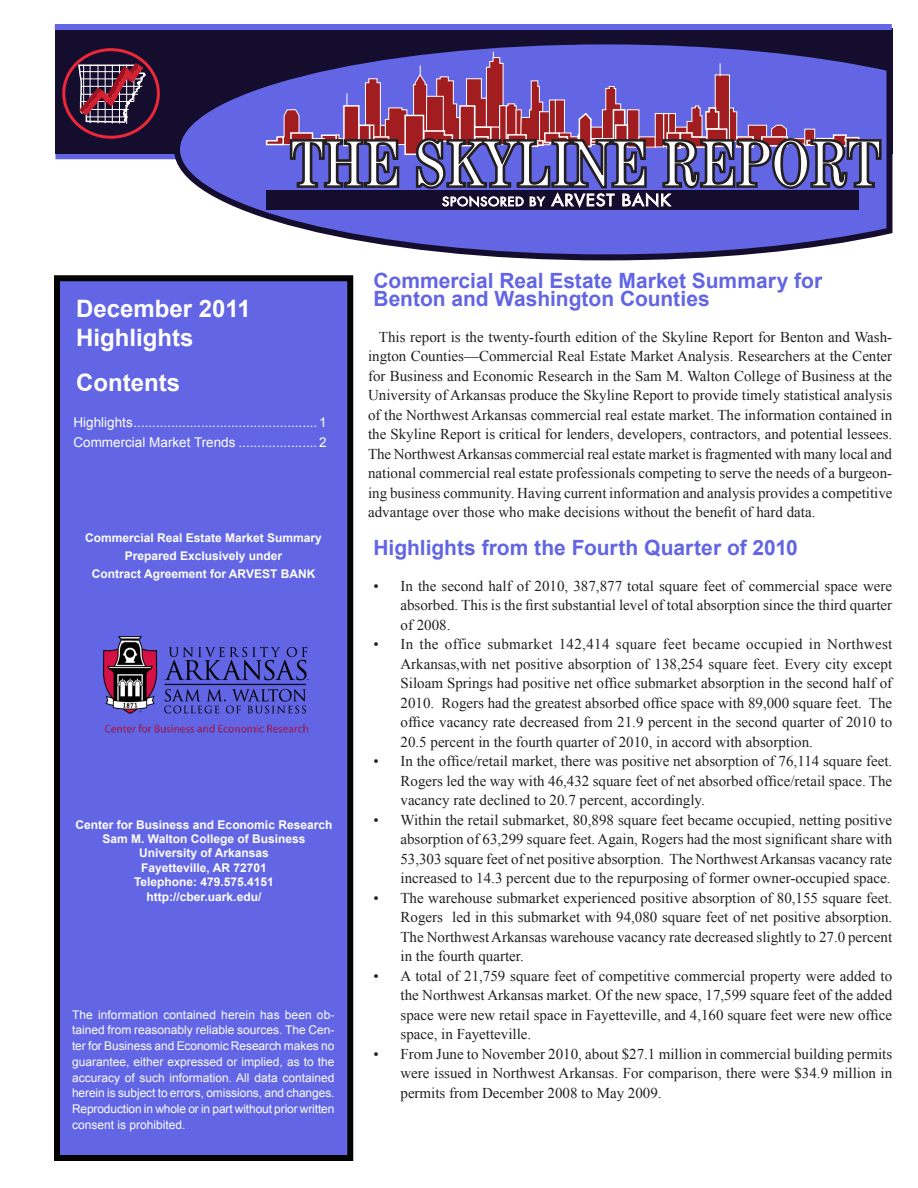
<style>
.page{position:relative;width:918px;height:1188px;background:#fff}
.page>*{position:absolute;margin:0;border:0;box-sizing:border-box;transform-origin:0 0}
.Table_head{font:700 24px/28.8px "Arial";color:#fff}
.Head_level1{font:700 21px/18px "Arial";color:#6265e4}
.Body_text{font:15px/19.5px "Times New Roman";color:#231f20;text-align:justify}
.contents{font:13.5px "Arial";color:#fff}
.disclaimer{font:12px/15.8px "Arial";letter-spacing:-.01em;color:#fff;text-align:justify}
.address{font:700 12px "Arial";color:#fff}
.contents-2{font:700 12px/18px "Arial";color:#fff;text-align:center}
</style>
<div class="page">
<div style="left:57px;top:278px;width:293px;height:880px;background:#6265e4"></div>
<div style="left:54px;top:275px;width:299px;height:886px;border:6px solid #040503"></div>
<div style="left:55px;top:153px;width:126px;height:6px;background:#6265e4"></div>
<div style="left:55px;top:29px;width:837px;height:125px;background:#140d2e"></div>
<svg style="left:171px;top:35px;width:722px;height:226px"></svg>
<svg style="left:64px;top:50px;width:94px;height:87px"></svg>
<div style="left:62px;top:48px;width:98px;height:91px;border:3px solid #ed2838;border-radius:50%"></div>
<svg style="left:77px;top:63px;width:75px;height:61px"></svg>
<div style="left:405px;top:115px;width:19px;height:39px;background:#a21d20"></div>
<div style="left:404px;top:115px;width:20px;height:40px;border:2px solid #fff"></div>
<svg style="left:265px;top:79px;width:142px;height:111px;background:#7662ac"></svg>
<div style="left:266px;top:190px;width:593px;height:20px;background:#140d2e"></div>
<svg style="left:413px;top:52px;width:470px;height:156px;background:#6e5ba0"></svg>
<div style="left:55px;top:24px;width:837px;height:6px;background:#6265e4"></div>
<img style="left:104px;top:636px;width:205px;height:97px">
<p class="Table_head" style="left:76px;top:295px;width:176px">December 2011<br>Highlights</p>
<p class="Table_head" style="left:76px;top:368px;width:105px">Contents</p>
<p class="contents" style="left:74px;top:413px;width:255px">Highlights.................................................1</p>
<p class="contents" style="left:74px;top:434px;width:255px">Commercial Market Trends .....................2</p>
<p class="contents-2" style="left:85px;top:529px;width:238px">Commercial Real Estate Market Summary<br>Prepared Exclusively under</p>
<p class="contents-2" style="left:92px;top:565px;width:225px">Contract Agreement for ARVEST BANK</p>
<p class="address" style="left:76px;top:816px;width:258px">Center for Business and Economic Research</p>
<p class="address" style="left:103px;top:831px;width:204px">Sam M. Walton College of Business</p>
<p class="address" style="left:139px;top:845px;width:131px">University of Arkansas</p>
<p class="address" style="left:141px;top:860px;width:127px">Fayetteville, AR 72701</p>
<p class="address" style="left:134px;top:874px;width:141px">Telephone: 479.575.4151</p>
<p class="address" style="left:147px;top:888px;width:116px">http://cber.uark.edu/</p>
<p class="disclaimer" style="left:72px;top:1007px;width:264px">The information contained herein has been ob&shy;tained from reasonably reliable sources. The Cen&shy;ter for Business and Economic Research makes no guarantee, either expressed or implied, as to the accuracy of such information. All data contained herein is subject to errors, omissions, and changes.<br>Reproduction in whole or in part without prior written consent is prohibited.</p>
<p class="Head_level1" style="left:374px;top:273px;width:450px">Commercial Real Estate Market Summary for<br>Benton and Washington Counties</p>
<p class="Body_text" style="left:368px;top:327px;width:526px;text-indent:11px">This report is the twenty-fourth edition of the Skyline Report for Benton and Wash&shy;ington Counties—Commercial Real Estate Market Analysis. Researchers at the Center for Business and Economic Research in the Sam M. Walton College of Business at the University of Arkansas produce the Skyline Report to provide timely statistical analysis of the Northwest Arkansas commercial real estate market. The information contained in the Skyline Report is critical for lenders, developers, contractors, and potential lessees.<br>The Northwest Arkansas commercial real estate market is fragmented with many local and national commercial real estate professionals competing to serve the needs of a burgeon&shy;ing business community. Having current information and analysis provides a competitive advantage over those who make decisions without the benefit of hard data.</p>
<p class="Head_level1" style="left:374px;top:539px;width:426px">Highlights from the Fourth Quarter of 2010</p>
<p class="Body_text" style="left:400px;top:576px;width:493px;text-indent:-27px">• In the second half of 2010, 387,877 total square feet of commercial space were absorbed. This is the first substantial level of total absorption since the third quarter of 2008.</p>
<p class="Body_text" style="left:400px;top:634px;width:493px;text-indent:-27px">• In the office submarket 142,414 square feet became occupied in Northwest Arkansas,with net positive absorption of 138,254 square feet. Every city except Siloam Springs had positive net office submarket absorption in the second half of 2010. Rogers had the greatest absorbed office space with 89,000 square feet. The office vacancy rate decreased from 21.9 percent in the second quarter of 2010 to 20.5 percent in the fourth quarter of 2010, in accord with absorption.</p>
<p class="Body_text" style="left:400px;top:751px;width:493px;text-indent:-27px">• In the office/retail market, there was positive net absorption of 76,114 square feet.<br>Rogers led the way with 46,432 square feet of net absorbed office/retail space. The vacancy rate declined to 20.7 percent, accordingly.</p>
<p class="Body_text" style="left:400px;top:810px;width:493px;text-indent:-27px">• Within the retail submarket, 80,898 square feet became occupied, netting positive absorption of 63,299 square feet. Again, Rogers had the most significant share with 53,303 square feet of net positive absorption. The Northwest Arkansas vacancy rate increased to 14.3 percent due to the repurposing of former owner-occupied space.</p>
<p class="Body_text" style="left:400px;top:888px;width:493px;text-indent:-27px">• The warehouse submarket experienced positive absorption of 80,155 square feet.<br>Rogers led in this submarket with 94,080 square feet of net positive absorption.<br>The Northwest Arkansas warehouse vacancy rate decreased slightly to 27.0 percent in the fourth quarter.</p>
<p class="Body_text" style="left:400px;top:966px;width:493px;text-indent:-27px">• A total of 21,759 square feet of competitive commercial property were added to the Northwest Arkansas market. Of the new space, 17,599 square feet of the added space were new retail space in Fayetteville, and 4,160 square feet were new office space, in Fayetteville.</p>
<p class="Body_text" style="left:400px;top:1044px;width:493px;text-indent:-27px">• From June to November 2010, about $27.1 million in commercial building permits were issued in Northwest Arkansas. For comparison, there were $34.9 million in permits from December 2008 to May 2009.</p>
</div>
